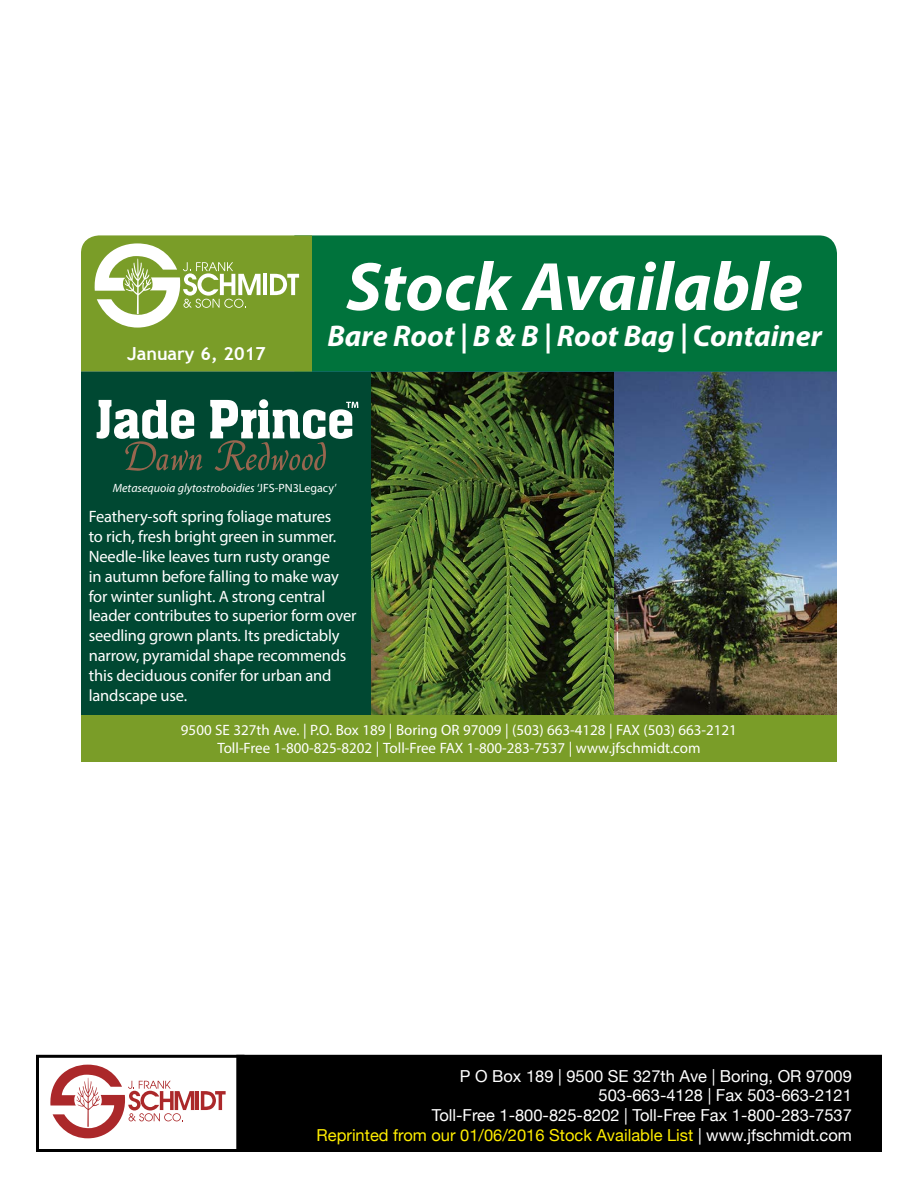
<style>
.page{position:relative;width:918px;height:1188px;background:#fff}
.page>*{position:absolute;margin:0;border:0;box-sizing:border-box;transform-origin:0 0}
.t1{font:italic 700 69px "Myriad Pro";color:#fff}
.t2{font:italic 700 30px "Myriad Pro";color:#fff}
.t3{font:700 18px "Trebuchet MS";color:#fff}
.t4{font:16.5px/19.8px "Myriad Pro";letter-spacing:-.01em;color:#fff}
.t5{font:16.5px/19.8px "Helvetica Neue";color:#fff;text-align:right}
.t6{font:15px/18px "Myriad Pro";color:#fff;text-align:center}
.t7{font:italic 12px "Myriad Pro";color:#fff}
.s1{font-style:normal}
.s2{color:#ffee01}
</style>
<div class="page">
<svg style="left:50px;top:1065px;width:144px;height:73px"></svg>
<hr style="left:196px;top:1091px;width:3px;height:19px;background:#ab282a">
<svg style="left:201px;top:1091px;width:25px;height:19px"></svg>
<div style="left:36px;top:1055px;width:208px;height:97px;border:3px solid #000"></div>
<div style="left:238px;top:1056px;width:642px;height:94px;background:#000"></div>
<div style="left:236px;top:1055px;width:646px;height:97px;border:3px solid #000"></div>
<div style="left:81px;top:367px;width:298px;height:356px;background:#004832"></div>
<img style="left:371px;top:372px;width:244px;height:343px">
<img style="left:615px;top:372px;width:222px;height:343px">
<div style="left:312px;top:235px;width:525px;height:137px;background:#00733c"></div>
<svg style="left:81px;top:235px;width:231px;height:137px;background:#90ad4d"></svg>
<div style="left:81px;top:715px;width:756px;height:47px;background:#7a9d28"></div>
<svg style="left:97px;top:399px;width:261px;height:72px"></svg>
<p class="t3" style="left:127px;top:342px;width:140px">January 6, 2017</p>
<h1 class="t1" style="left:346px;top:242px;width:458px">Stock Available</h1>
<h2 class="t2" style="left:327px;top:316px;width:496px">Bare Root | B &amp; B | Root Bag | Container</h2>
<p class="t7" style="left:113px;top:481px;width:226px">Metasequoia glytostroboidies <span class="s1">‘JFS-PN3Legacy’</span></p>
<p class="t4" style="left:89px;top:507px;width:269px">Feathery-soft spring foliage matures<br>to rich, fresh bright green in summer.<br>Needle-like leaves turn rusty orange<br>in autumn before falling to make way for winter sunlight. A strong central leader contributes to superior form over seedling grown plants. Its predictably narrow, pyramidal shape recommends this deciduous conifer for urban and landscape use.</p>
<p class="t6" style="left:181px;top:721px;width:558px">9500 SE 327th Ave. | P.O. Box 189 | Boring OR 97009 | (503) 663-4128 | FAX (503) 663-2121<br>Toll-Free 1-800-825-8202 | Toll-Free FAX 1-800-283-7537 | www.jfschmidt.com</p>
<p class="t5" style="left:317px;top:1067px;width:537px">P O Box 189 | 9500 SE 327th Ave | Boring, OR 97009<br>503-663-4128 | Fax 503-663-2121<br>Toll-Free 1-800-825-8202 | Toll-Free Fax 1-800-283-7537<br><span class="s2">Reprinted from our 01/06/2016 Stock Available List</span> | www.jfschmidt.com</p>
</div>
